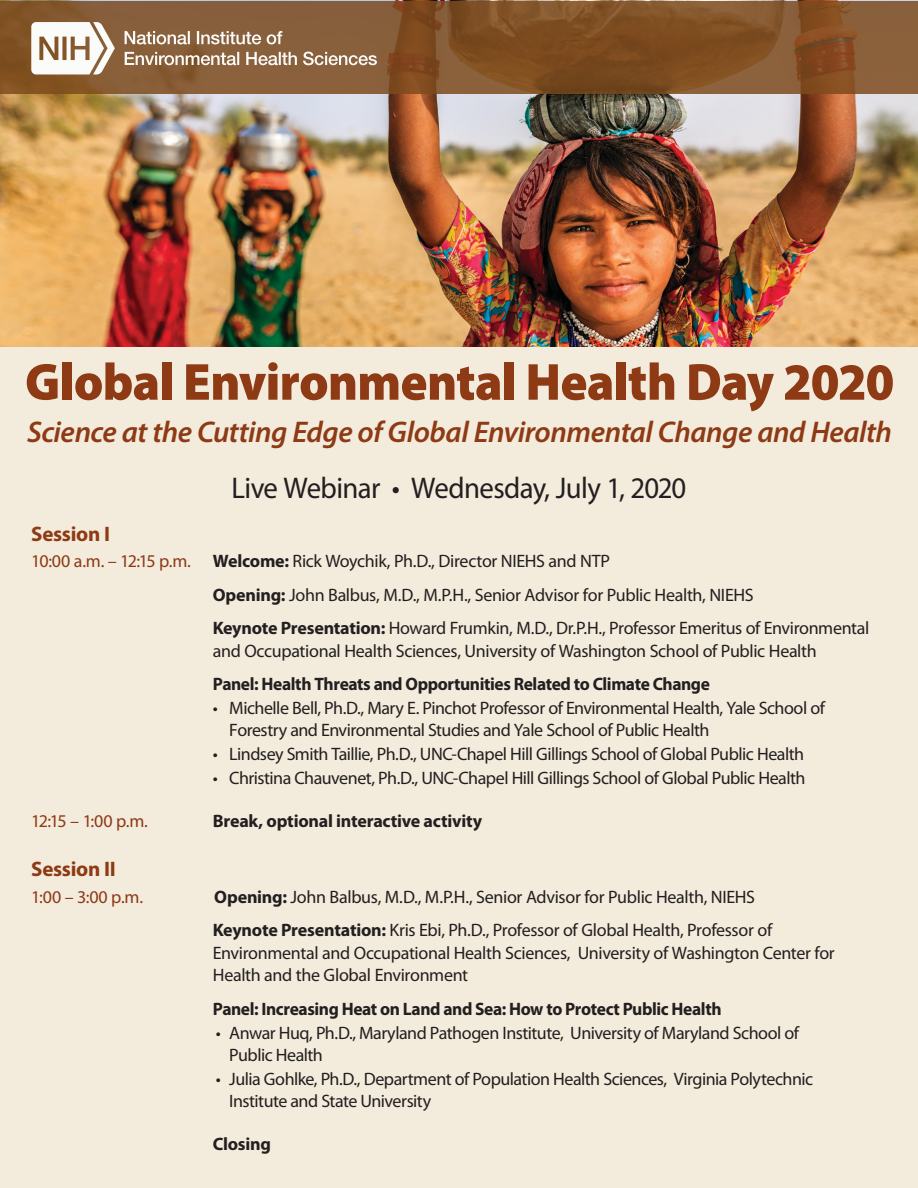
<style>
.page{position:relative;width:918px;height:1188px;background:#fff}
.page>*{position:absolute;margin:0;border:0;box-sizing:border-box;transform-origin:0 0}
.t1{font:900 52.5px "Myriad Pro";letter-spacing:-.015em;color:#8d3a15;scale:.96 1}
.t2{font:italic 600 30px "Myriad Pro";letter-spacing:-.015em;color:#8d3a15}
.t3{font:30px "Myriad Pro";letter-spacing:-.025em;color:#231f20;scale:.96 1}
.t4{font:700 21px "Myriad Pro";letter-spacing:-.015em;color:#8d3a15}
.t5{font:18px/22.5px "Myriad Pro";letter-spacing:-.025em;color:#231f20}
.t6{font:700 18px "Myriad Pro";letter-spacing:-.02em;color:#231f20}
.t7{font:18px "Myriad Pro";color:#8d3a15}
.s1{color:#8d3a15}
.s2{font-weight:700}
</style>
<div class="page">
<div style="left:1px;top:346px;width:917px;height:842px;background:#f3ebdc"></div>
<img style="left:0;top:0;width:918px;height:346px">
<svg style="left:0;top:1px;width:918px;height:93px;background:#83552d"></svg>
<svg style="left:31px;top:22px;width:84px;height:52px"></svg>
<svg style="left:125px;top:52px;width:252px;height:13px"></svg>
<svg style="left:125px;top:31px;width:157px;height:13px"></svg>
<h1 class="t1" style="left:25px;top:347px;width:907px">Global Environmental Health Day 2020</h1>
<h2 class="t2" style="left:27px;top:412px;width:866px">Science at the Cutting Edge of Global Environmental Change and Health</h2>
<h2 class="t3" style="left:232px;top:469px;width:475px">Live Webinar • Wednesday, July 1, 2020</h2>
<p class="t4" style="left:31px;top:520px;width:80px">Session I</p>
<p class="t5" style="left:213px;top:544px;width:658px;line-height:33.5px;text-indent:-182px"><span class="s1">10:00 a.m. – 12:15 p.m.</span> <span class="s2">Welcome:</span> Rick Woychik, Ph.D., Director NIEHS and NTP<br><span class="s2">Opening:</span> John Balbus, M.D., M.P.H., Senior Advisor for Public Health, NIEHS<br><span class="s2">Keynote Presentation:</span> Howard Frumkin, M.D., Dr.P.H., Professor Emeritus of Environmental</p>
<p class="t5" style="left:213px;top:639px;width:605px">and Occupational Health Sciences, University of Washington School of Public Health</p>
<p class="t6" style="left:213px;top:672px;width:499px">Panel: Health Threats and Opportunities Related to Climate Change</p>
<p class="t5" style="left:229px;top:696px;width:597px;text-indent:-16px">• Michelle Bell, Ph.D., Mary E. Pinchot Professor of Environmental Health, Yale School of<br>Forestry and Environmental Studies and Yale School of Public Health</p>
<p class="t5" style="left:213px;top:743px;width:593px">• Lindsey Smith Taillie, Ph.D., UNC-Chapel Hill Gillings School of Global Public Health</p>
<p class="t5" style="left:213px;top:766px;width:594px">• Christina Chauvenet, Ph.D., UNC-Chapel Hill Gillings School of Global Public Health</p>
<p class="t7" style="left:31px;top:810px;width:118px">12:15 – 1:00 p.m.</p>
<p class="t6" style="left:213px;top:809px;width:271px">Break, optional interactive activity</p>
<p class="t4" style="left:31px;top:855px;width:86px">Session II</p>
<p class="t7" style="left:31px;top:886px;width:113px">1:00 – 3:00 p.m.</p>
<p class="t5" style="left:213px;top:880px;width:561px;line-height:33.5px"><span class="s2">Opening:</span> John Balbus, M.D., M.P.H., Senior Advisor for Public Health, NIEHS<br><span class="s2">Keynote Presentation:</span> Kris Ebi, Ph.D., Professor of Global Health, Professor of</p>
<p class="t5" style="left:213px;top:941px;width:624px">Environmental and Occupational Health Sciences, University of Washington Center for<br>Health and the Global Environment</p>
<p class="t6" style="left:213px;top:997px;width:510px">Panel: Increasing Heat on Land and Sea: How to Protect Public Health</p>
<p class="t5" style="left:229px;top:1021px;width:571px;text-indent:-14px">• Anwar Huq, Ph.D., Maryland Pathogen Institute, University of Maryland School of<br>Public Health</p>
<p class="t5" style="left:229px;top:1067px;width:585px;text-indent:-14px">• Julia Gohlke, Ph.D., Department of Population Health Sciences, Virginia Polytechnic<br>Institute and State University</p>
<p class="t6" style="left:213px;top:1132px;width:60px">Closing</p>
</div>
